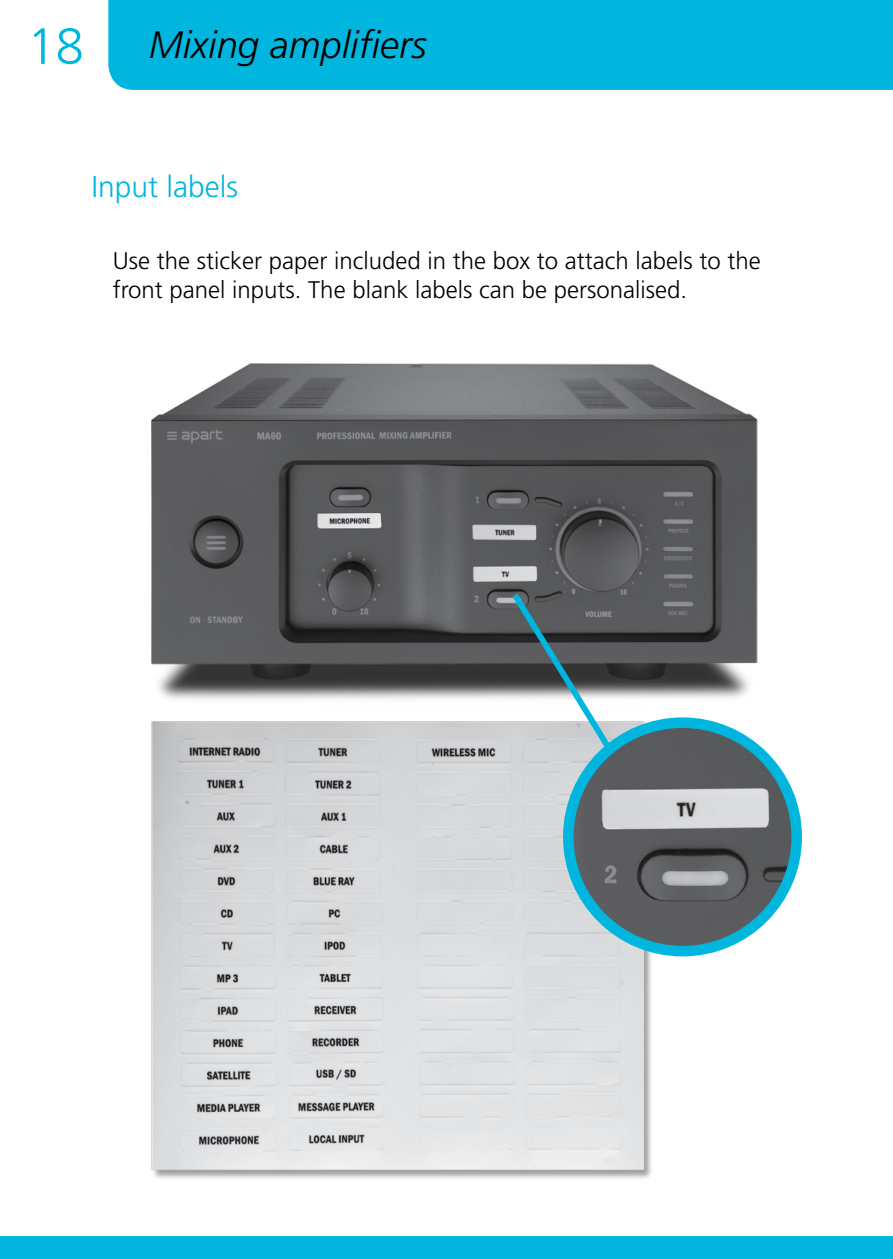
<style>
.page{position:relative;width:893px;height:1259px;background:#fff}
.page>*{position:absolute;margin:0;border:0;box-sizing:border-box;transform-origin:0 0}
.t1{font:300 51px "Frutiger LT Std";color:#00b6de}
.t2{font:italic 300 38.1px "Frutiger LT Std";color:#000}
.t3{font:300 30px "Frutiger LT Std";color:#00b6de}
.t4{font:300 24px/28.8px "Frutiger LT Std";color:#000}
</style>
<div class="page">
<div style="left:108px;top:0;width:785px;height:90px;background:#00b6de"></div>
<div style="left:0;top:1236px;width:893px;height:23px;background:#00b6de"></div>
<img style="left:151px;top:778px;width:567px;height:401px">
<img style="left:151px;top:363px;width:636px;height:415px">
<img style="left:568px;top:722px;width:229px;height:229px;border-radius:114px">
<div style="left:563px;top:717px;width:239px;height:239px;border:11px solid #00b6de;border-radius:50%"></div>
<svg style="left:507px;top:587px;width:108px;height:166px;background:#7c888c"></svg>
<h1 class="t1" style="left:27px;top:17px;width:58px">18</h1>
<h2 class="t2" style="left:149px;top:23px;width:279px">Mixing amplifiers</h2>
<p class="t3" style="left:91px;top:170px;width:148px">Input labels</p>
<p class="t4" style="left:113px;top:247px;width:650px">Use the sticker paper included in the box to attach labels to the front panel inputs. The blank labels can be personalised.</p>
</div>
